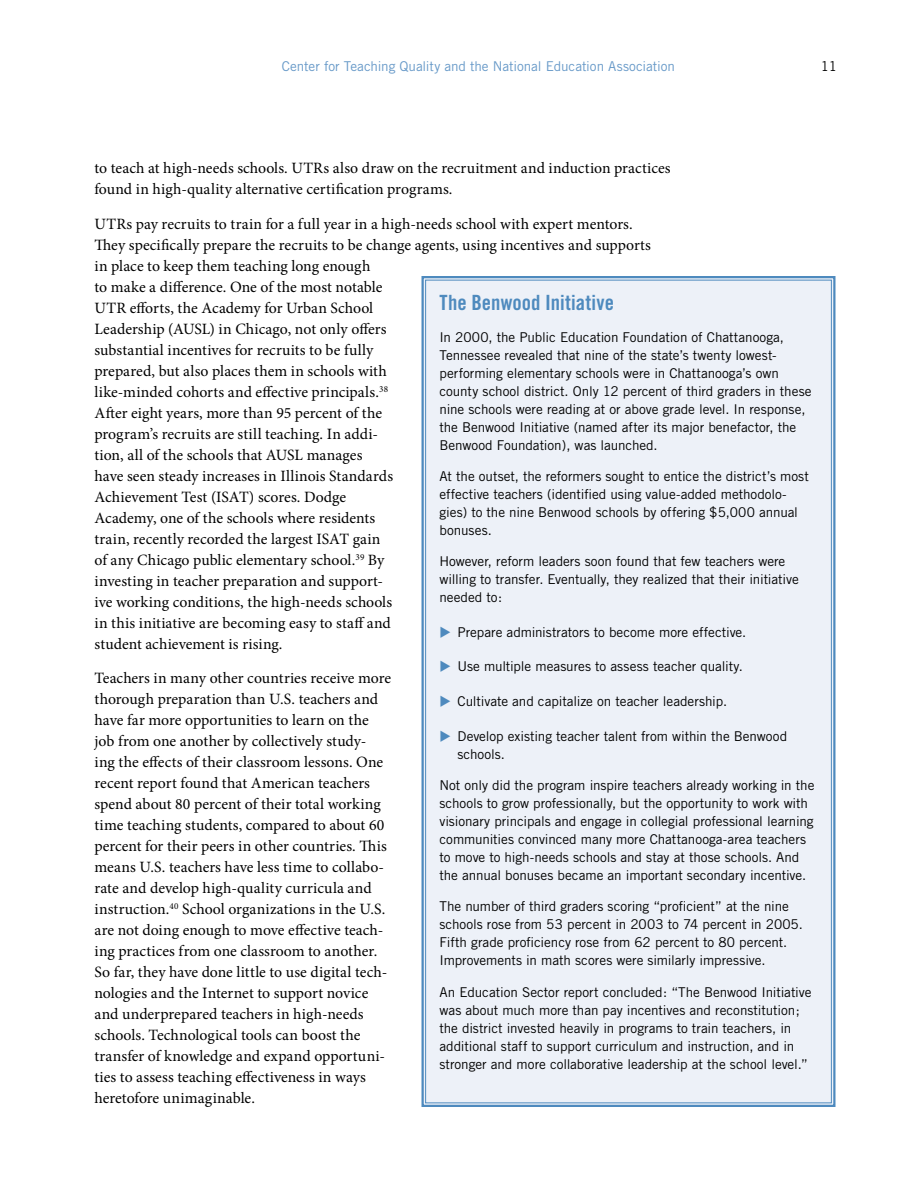
<style>
.page{position:relative;width:918px;height:1188px;background:#fff}
.page>*{position:absolute;margin:0;border:0;box-sizing:border-box;transform-origin:0 0}
.t1{font:21px "Trade Gothic Bold Cond Twenty";letter-spacing:.005em;color:#4e8abe}
.t2{font:15.75px/21px "Minion Pro";letter-spacing:.005em;color:#000}
.t3{font:13.5px/18px "Trade Gothic";letter-spacing:-.005em;color:#000}
.t4{font:13.5px "Trade Gothic";letter-spacing:-.005em;color:#6799c8}
.s1{color:#4e8abe}
</style>
<div class="page">
<div style="left:421px;top:276px;width:415px;height:831px;background:#edf1f8"></div>
<p class="t4" style="left:282px;top:58px;width:395px">Center for Teaching Quality and the National Education Association</p>
<p class="t3" style="left:821px;top:57px;width:18px">11</p>
<p class="t2" style="left:94px;top:158px;width:578px">to teach at high-needs schools. UTRs also draw on the recruitment and induction practices found in high-quality alternative certification programs.</p>
<p class="t2" style="left:94px;top:213px;width:558px">UTRs pay recruits to train for a full year in a high-needs school with expert mentors.<br>They specifically prepare the recruits to be change agents, using incentives and supports in place to keep them teaching long enough<br>to make a difference. One of the most notable<br>UTR efforts, the Academy for Urban School<br>Leadership (AUSL) in Chicago, not only offers<br>substantial incentives for recruits to be fully<br>prepared, but also places them in schools with<br>like-minded cohorts and effective principals.<sup>38<br></sup>After eight years, more than 95 percent of the<br>program’s recruits are still teaching. In addi-<br>tion, all of the schools that AUSL manages<br>have seen steady increases in Illinois Standards<br>Achievement Test (ISAT) scores. Dodge<br>Academy, one of the schools where residents<br>train, recently recorded the largest ISAT gain<br>of any Chicago public elementary school.<sup>39</sup> By<br>investing in teacher preparation and support-<br>ive working conditions, the high-needs schools<br>in this initiative are becoming easy to staff and<br>student achievement is rising.</p>
<p class="t2" style="left:94px;top:668px;width:298px">Teachers in many other countries receive more thorough preparation than U.S. teachers and have far more opportunities to learn on the job from one another by collectively study-<br>ing the effects of their classroom lessons. One recent report found that American teachers spend about 80 percent of their total working time teaching students, compared to about 60 percent for their peers in other countries. This means U.S. teachers have less time to collabo&shy;rate and develop high-quality curricula and instruction.<sup>40</sup> School organizations in the U.S. are not doing enough to move effective teach&shy;ing practices from one classroom to another.<br>So far, they have done little to use digital tech&shy;nologies and the Internet to support novice and underprepared teachers in high-needs schools. Technological tools can boost the transfer of knowledge and expand opportuni&shy;ties to assess teaching effectiveness in ways heretofore unimaginable.</p>
<h1 class="t1" style="left:440px;top:290px;width:176px">The Benwood Initiative</h1>
<p class="t3" style="left:440px;top:328px;width:374px">In 2000, the Public Education Foundation of Chattanooga, Tennessee revealed that nine of the state’s twenty lowest&shy;performing elementary schools were in Chattanooga’s own county school district. Only 12 percent of third graders in these nine schools were reading at or above grade level. In response, the Benwood Initiative (named after its major benefactor, the Benwood Foundation), was launched.</p>
<p class="t3" style="left:440px;top:467px;width:371px">At the outset, the reformers sought to entice the district’s most effective teachers (identified using value-added methodolo&shy;gies) to the nine Benwood schools by offering $5,000 annual bonuses.</p>
<p class="t3" style="left:440px;top:553px;width:361px">However, reform leaders soon found that few teachers were willing to transfer. Eventually, they realized that their initiative needed to:</p>
<p class="t3" style="left:440px;top:623px;width:308px"><span class="s1">◆</span> Prepare administrators to become more effective.</p>
<p class="t3" style="left:440px;top:658px;width:305px"><span class="s1">◆</span> Use multiple measures to assess teacher quality.</p>
<p class="t3" style="left:440px;top:692px;width:289px"><span class="s1">◆</span> Cultivate and capitalize on teacher leadership.</p>
<p class="t3" style="left:457px;top:727px;width:331px;text-indent:-18px"><span class="s1">◆</span> Develop existing teacher talent from within the Benwood schools.</p>
<p class="t3" style="left:440px;top:776px;width:376px">Not only did the program inspire teachers already working in the schools to grow professionally, but the opportunity to work with visionary principals and engage in collegial professional learning communities convinced many more Chattanooga-area teachers to move to high-needs schools and stay at those schools. And the annual bonuses became an important secondary incentive.</p>
<p class="t3" style="left:440px;top:898px;width:365px">The number of third graders scoring “proficient” at the nine schools rose from 53 percent in 2003 to 74 percent in 2005.<br>Fifth grade proficiency rose from 62 percent to 80 percent.<br>Improvements in math scores were similarly impressive.</p>
<p class="t3" style="left:440px;top:983px;width:374px">An Education Sector report concluded: “The Benwood Initiative was about much more than pay incentives and reconstitution; the district invested heavily in programs to train teachers, in additional staff to support curriculum and instruction, and in stronger and more collaborative leadership at the school level.”</p>
</div>
